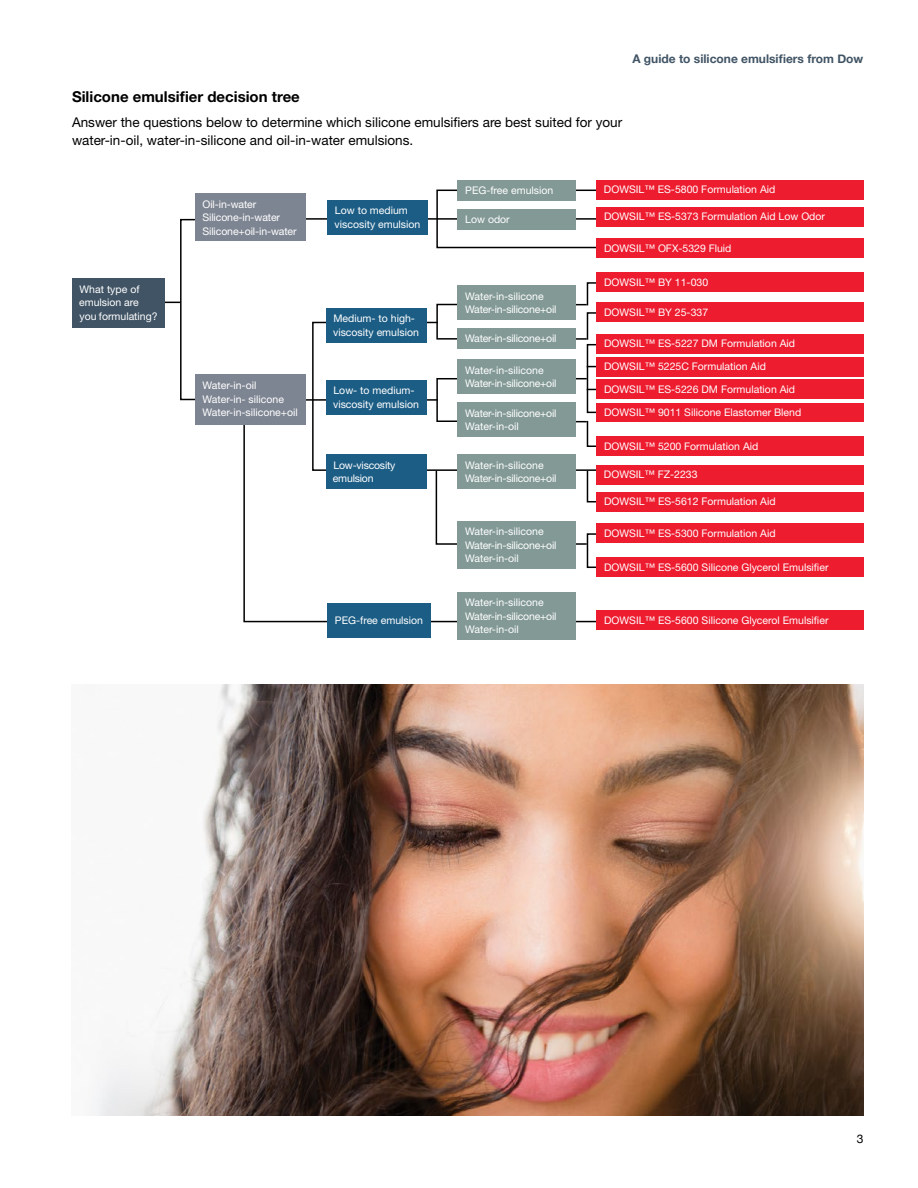
<style>
.page{position:relative;width:918px;height:1188px;background:#fff}
.page>*{position:absolute;margin:0;border:0;box-sizing:border-box;transform-origin:0 0}
.t1{font:700 15px "Helvetica Neue LT Std";color:#000}
.t2{font:13.5px/18px "Helvetica Neue LT Std";color:#000}
.t3{font:700 12px "Helvetica Neue";color:#415465}
.t4{font:12px "Helvetica Neue";color:#000}
.t5{font:10.5px/13.5px "Helvetica Neue LT Std";color:#fff}
.t6{font:10.5px/13.5px "Helvetica Neue LT Std";letter-spacing:-.02em;color:#fff}
</style>
<div class="page">
<hr style="left:424px;top:621px;width:188px;height:1px;background:#000">
<hr style="left:297px;top:218px;width:306px;height:2px;background:#000">
<svg style="left:165px;top:302px;width:15px;height:1px"></svg>
<hr style="left:554px;top:378px;width:33px;height:1px;background:#000">
<hr style="left:554px;top:543px;width:33px;height:2px;background:#000">
<hr style="left:554px;top:469px;width:43px;height:2px;background:#000">
<hr style="left:554px;top:421px;width:33px;height:1px;background:#000">
<hr style="left:554px;top:304px;width:33px;height:1px;background:#000">
<hr style="left:554px;top:338px;width:33px;height:2px;background:#000">
<svg style="left:243px;top:321px;width:282px;height:302px"></svg>
<svg style="left:436px;top:189px;width:192px;height:60px"></svg>
<div style="left:180px;top:219px;width:16px;height:181px;border:2px solid #000"></div>
<div style="left:436px;top:304px;width:29px;height:36px;border:2px solid #000"></div>
<div style="left:436px;top:378px;width:28px;height:44px;border:2px solid #000"></div>
<div style="left:587px;top:344px;width:11px;height:69px;border:2px solid #000"></div>
<div style="left:587px;top:533px;width:10px;height:35px;border:2px solid #000"></div>
<svg style="left:586px;top:469px;width:12px;height:34px"></svg>
<svg style="left:586px;top:419px;width:12px;height:29px"></svg>
<svg style="left:586px;top:281px;width:12px;height:60px"></svg>
<div style="left:327px;top:603px;width:104px;height:35px;background:#1c5d85"></div>
<div style="left:326px;top:454px;width:101px;height:35px;background:#1c5d85"></div>
<div style="left:597px;top:611px;width:267px;height:19px;background:#ed1c2f"></div>
<div style="left:597px;top:273px;width:267px;height:19px;background:#ed1c2f"></div>
<div style="left:597px;top:303px;width:267px;height:19px;background:#ed1c2f"></div>
<div style="left:597px;top:334px;width:267px;height:19px;background:#ed1c2f"></div>
<div style="left:597px;top:357px;width:267px;height:19px;background:#ed1c2f"></div>
<div style="left:597px;top:380px;width:267px;height:19px;background:#ed1c2f"></div>
<div style="left:597px;top:403px;width:267px;height:18px;background:#ed1c2f"></div>
<div style="left:597px;top:437px;width:267px;height:19px;background:#ed1c2f"></div>
<div style="left:597px;top:492px;width:267px;height:19px;background:#ed1c2f"></div>
<div style="left:597px;top:207px;width:267px;height:19px;background:#ed1c2f"></div>
<div style="left:597px;top:524px;width:267px;height:19px;background:#ed1c2f"></div>
<div style="left:597px;top:239px;width:267px;height:19px;background:#ed1c2f"></div>
<div style="left:597px;top:558px;width:267px;height:19px;background:#ed1c2f"></div>
<div style="left:596px;top:465px;width:268px;height:19px;background:#ed1c2f"></div>
<div style="left:596px;top:180px;width:268px;height:19px;background:#ed1c2f"></div>
<div style="left:326px;top:308px;width:101px;height:34px;background:#1c5d85"></div>
<div style="left:327px;top:200px;width:101px;height:35px;background:#1c5d85"></div>
<div style="left:326px;top:380px;width:101px;height:34px;background:#1c5d85"></div>
<div style="left:458px;top:592px;width:118px;height:48px;background:#829995"></div>
<div style="left:458px;top:286px;width:118px;height:34px;background:#829995"></div>
<div style="left:458px;top:360px;width:118px;height:34px;background:#829995"></div>
<div style="left:458px;top:402px;width:118px;height:35px;background:#829995"></div>
<div style="left:458px;top:454px;width:118px;height:35px;background:#829995"></div>
<div style="left:458px;top:521px;width:118px;height:48px;background:#829995"></div>
<div style="left:458px;top:328px;width:118px;height:21px;background:#829995"></div>
<div style="left:458px;top:180px;width:118px;height:21px;background:#829995"></div>
<div style="left:458px;top:209px;width:118px;height:21px;background:#829995"></div>
<div style="left:195px;top:374px;width:110px;height:51px;background:#7e8592"></div>
<div style="left:195px;top:193px;width:110px;height:48px;background:#7e8592"></div>
<div style="left:72px;top:278px;width:93px;height:50px;background:#415465"></div>
<img style="left:94px;top:684px;width:770px;height:432px">
<p class="t3" style="left:632px;top:49px;width:232px">A guide to silicone emulsifiers from Dow</p>
<h1 class="t1" style="left:72px;top:88px;width:229px">Silicone emulsifier decision tree</h1>
<p class="t2" style="left:72px;top:113px;width:552px">Answer the questions below to determine which silicone emulsifiers are best suited for your water-in-oil, water-in-silicone and oil-in-water emulsions.</p>
<p class="t5" style="left:79px;top:282px;width:80px">What type of emulsion are you formulating?</p>
<p class="t5" style="left:202px;top:197px;width:96px">Oil-in-water<br>Silicone-in-water<br>Silicone+oil-in-water</p>
<p class="t5" style="left:203px;top:379px;width:97px">Water-in-oil<br>Water-in- silicone<br>Water-in-silicone+oil</p>
<p class="t5" style="left:335px;top:204px;width:87px">Low to medium viscosity emulsion</p>
<p class="t5" style="left:333px;top:311px;width:87px">Medium- to high&shy;viscosity emulsion</p>
<p class="t5" style="left:333px;top:384px;width:87px">Low- to medium&shy;viscosity emulsion</p>
<p class="t6" style="left:333px;top:458px;width:64px">Low-viscosity emulsion</p>
<p class="t5" style="left:335px;top:613px;width:90px">PEG-free emulsion</p>
<p class="t5" style="left:465px;top:184px;width:90px">PEG-free emulsion</p>
<p class="t5" style="left:465px;top:213px;width:46px">Low odor</p>
<p class="t6" style="left:465px;top:289px;width:93px">Water-in-silicone<br>Water-in-silicone+oil</p>
<p class="t6" style="left:465px;top:331px;width:93px">Water-in-silicone+oil</p>
<p class="t6" style="left:465px;top:363px;width:93px">Water-in-silicone<br>Water-in-silicone+oil</p>
<p class="t6" style="left:465px;top:406px;width:93px">Water-in-silicone+oil<br>Water-in-oil</p>
<p class="t6" style="left:465px;top:458px;width:93px">Water-in-silicone<br>Water-in-silicone+oil</p>
<p class="t5" style="left:465px;top:524px;width:93px">Water-in-silicone<br>Water-in-silicone+oil<br>Water-in-oil</p>
<p class="t5" style="left:465px;top:596px;width:93px">Water-in-silicone<br>Water-in-silicone+oil<br>Water-in-oil</p>
<p class="t5" style="left:604px;top:183px;width:173px">DOWSIL™ ES-5800 Formulation Aid</p>
<p class="t5" style="left:604px;top:210px;width:222px">DOWSIL™ ES-5373 Formulation Aid Low Odor</p>
<p class="t5" style="left:604px;top:241px;width:129px">DOWSIL™ OFX-5329 Fluid</p>
<p class="t5" style="left:604px;top:275px;width:105px">DOWSIL™ BY 11-030</p>
<p class="t5" style="left:604px;top:305px;width:105px">DOWSIL™ BY 25-337</p>
<p class="t5" style="left:604px;top:332px;width:199px;line-height:22.8px">DOWSIL™ ES-5227 DM Formulation Aid DOWSIL™ 5225C Formulation Aid DOWSIL™ ES-5226 DM Formulation Aid DOWSIL™ 9011 Silicone Elastomer Blend</p>
<p class="t5" style="left:604px;top:439px;width:156px">DOWSIL™ 5200 Formulation Aid</p>
<p class="t5" style="left:604px;top:468px;width:95px">DOWSIL™ FZ-2233</p>
<p class="t5" style="left:604px;top:495px;width:173px">DOWSIL™ ES-5612 Formulation Aid</p>
<p class="t5" style="left:604px;top:526px;width:173px">DOWSIL™ ES-5300 Formulation Aid</p>
<p class="t5" style="left:604px;top:560px;width:226px">DOWSIL™ ES-5600 Silicone Glycerol Emulsifier</p>
<p class="t5" style="left:604px;top:614px;width:226px">DOWSIL™ ES-5600 Silicone Glycerol Emulsifier</p>
<p class="t4" style="left:857px;top:1130px;width:8px">3</p>
</div>
